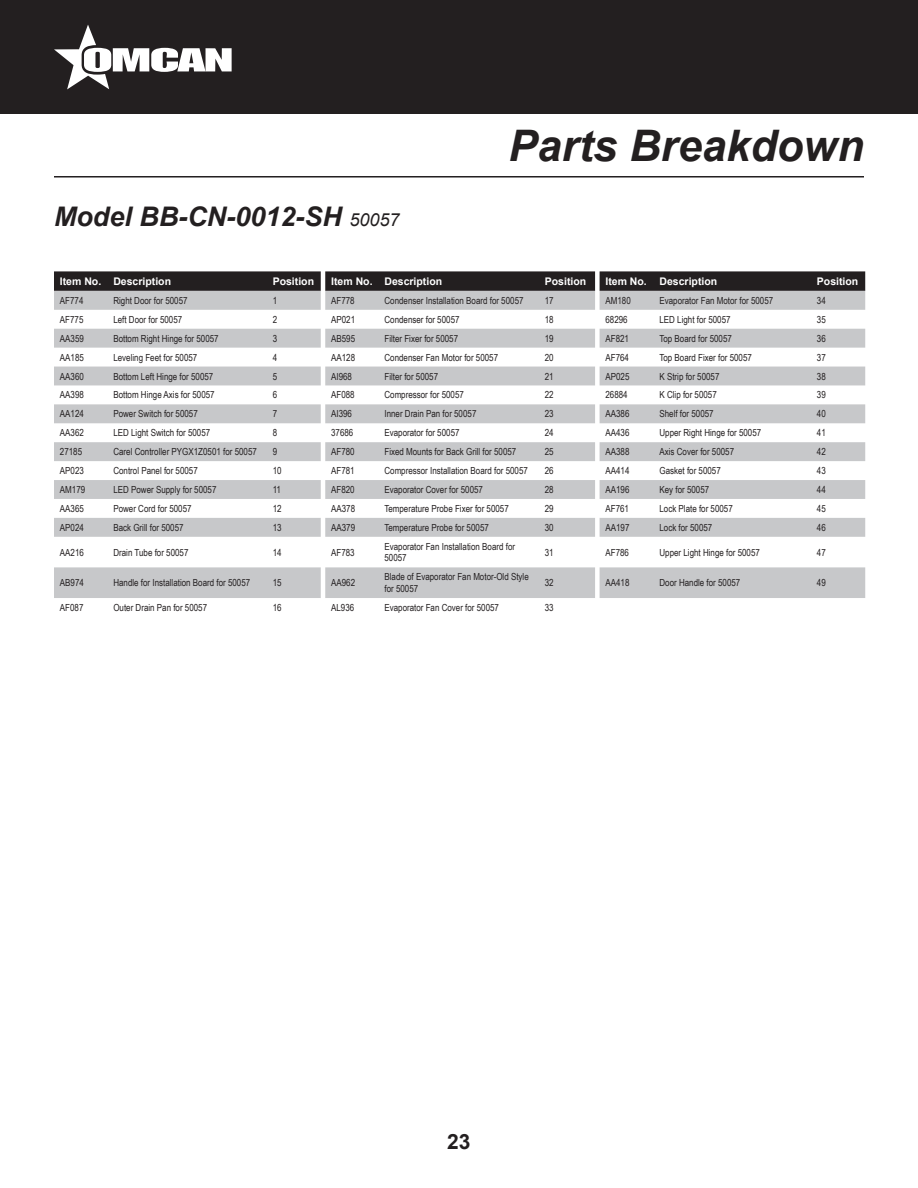
<style>
.page{position:relative;width:918px;height:1188px;background:#fff}
.page>*{position:absolute;margin:0;border:0;box-sizing:border-box;transform-origin:0 0}
.t1{font:italic 700 43.5px "Arial";color:#231f20}
.t2{font:italic 700 27px "Arial";color:#231f20}
.t3{font:700 21px "Arial";color:#231f20}
.t4{font:700 10.5px "Arial";color:#fff}
.t5{font:9.75px/11.7px "Arial Narrow";color:#231f20}
.s1{font-weight:400;font-size:18px}
</style>
<div class="page">
<div style="left:0;top:0;width:918px;height:114px;background:#231f20"></div>
<svg style="left:54px;top:25px;width:178px;height:64px"></svg>
<hr style="left:54px;top:176px;width:810px;height:2px;background:#231f20">
<svg style="left:54px;top:271px;width:811px;height:20px;background:#2c2829"></svg>
<svg style="left:54px;top:291px;width:811px;height:307px;fill:#c9cacc"></svg>
<p class="t2" style="left:54px;top:199px;width:347px">Model BB-CN-0012-SH <span class="s1">50057</span></p>
<p class="t1" style="left:509px;top:116px;width:357px">Parts Breakdown</p>
<p class="t4" style="left:60px;top:274px;width:43px">Item No.</p>
<p class="t4" style="left:113px;top:274px;width:59px">Description</p>
<p class="t4" style="left:273px;top:274px;width:43px">Position</p>
<p class="t4" style="left:331px;top:274px;width:43px">Item No.</p>
<p class="t4" style="left:384px;top:274px;width:59px">Description</p>
<p class="t4" style="left:545px;top:274px;width:43px">Position</p>
<p class="t4" style="left:605px;top:274px;width:43px">Item No.</p>
<p class="t4" style="left:660px;top:274px;width:59px">Description</p>
<p class="t4" style="left:817px;top:274px;width:43px">Position</p>
<p class="t5" style="left:60px;top:294px;width:25px">AF774</p>
<p class="t5" style="left:113px;top:294px;width:76px">Right Door for 50057</p>
<p class="t5" style="left:273px;top:294px;width:6px">1</p>
<p class="t5" style="left:331px;top:294px;width:25px">AF778</p>
<p class="t5" style="left:384px;top:294px;width:141px">Condenser Installation Board for 50057</p>
<p class="t5" style="left:545px;top:294px;width:10px">17</p>
<p class="t5" style="left:605px;top:294px;width:27px">AM180</p>
<p class="t5" style="left:660px;top:294px;width:115px">Evaporator Fan Motor for 50057</p>
<p class="t5" style="left:817px;top:294px;width:10px">34</p>
<p class="t5" style="left:60px;top:313px;width:25px">AF775</p>
<p class="t5" style="left:113px;top:313px;width:70px">Left Door for 50057</p>
<p class="t5" style="left:273px;top:313px;width:6px">2</p>
<p class="t5" style="left:331px;top:313px;width:26px">AP021</p>
<p class="t5" style="left:384px;top:313px;width:77px">Condenser for 50057</p>
<p class="t5" style="left:545px;top:313px;width:10px">18</p>
<p class="t5" style="left:605px;top:313px;width:24px">68296</p>
<p class="t5" style="left:660px;top:313px;width:73px">LED Light for 50057</p>
<p class="t5" style="left:817px;top:313px;width:10px">35</p>
<p class="t5" style="left:60px;top:332px;width:26px">AA359</p>
<p class="t5" style="left:113px;top:332px;width:107px">Bottom Right Hinge for 50057</p>
<p class="t5" style="left:273px;top:332px;width:6px">3</p>
<p class="t5" style="left:331px;top:332px;width:26px">AB595</p>
<p class="t5" style="left:384px;top:332px;width:75px">Filter Fixer for 50057</p>
<p class="t5" style="left:545px;top:332px;width:10px">19</p>
<p class="t5" style="left:605px;top:332px;width:25px">AF821</p>
<p class="t5" style="left:660px;top:332px;width:74px">Top Board for 50057</p>
<p class="t5" style="left:817px;top:332px;width:10px">36</p>
<p class="t5" style="left:60px;top:351px;width:26px">AA185</p>
<p class="t5" style="left:113px;top:351px;width:86px">Leveling Feet for 50057</p>
<p class="t5" style="left:273px;top:351px;width:6px">4</p>
<p class="t5" style="left:331px;top:351px;width:26px">AA128</p>
<p class="t5" style="left:384px;top:351px;width:115px">Condenser Fan Motor for 50057</p>
<p class="t5" style="left:545px;top:351px;width:10px">20</p>
<p class="t5" style="left:605px;top:351px;width:25px">AF764</p>
<p class="t5" style="left:660px;top:351px;width:94px">Top Board Fixer for 50057</p>
<p class="t5" style="left:817px;top:351px;width:10px">37</p>
<p class="t5" style="left:60px;top:370px;width:26px">AA360</p>
<p class="t5" style="left:113px;top:370px;width:102px">Bottom Left Hinge for 50057</p>
<p class="t5" style="left:273px;top:370px;width:6px">5</p>
<p class="t5" style="left:331px;top:370px;width:22px">AI968</p>
<p class="t5" style="left:384px;top:370px;width:55px">Filter for 50057</p>
<p class="t5" style="left:545px;top:370px;width:10px">21</p>
<p class="t5" style="left:605px;top:370px;width:26px">AP025</p>
<p class="t5" style="left:660px;top:370px;width:62px">K Strip for 50057</p>
<p class="t5" style="left:817px;top:370px;width:10px">38</p>
<p class="t5" style="left:60px;top:389px;width:26px">AA398</p>
<p class="t5" style="left:113px;top:389px;width:103px">Bottom Hinge Axis for 50057</p>
<p class="t5" style="left:273px;top:389px;width:6px">6</p>
<p class="t5" style="left:331px;top:389px;width:25px">AF088</p>
<p class="t5" style="left:384px;top:389px;width:81px">Compressor for 50057</p>
<p class="t5" style="left:545px;top:389px;width:10px">22</p>
<p class="t5" style="left:605px;top:389px;width:24px">26884</p>
<p class="t5" style="left:660px;top:389px;width:59px">K Clip for 50057</p>
<p class="t5" style="left:817px;top:389px;width:10px">39</p>
<p class="t5" style="left:60px;top:408px;width:26px">AA124</p>
<p class="t5" style="left:113px;top:408px;width:86px">Power Switch for 50057</p>
<p class="t5" style="left:273px;top:408px;width:6px">7</p>
<p class="t5" style="left:331px;top:408px;width:22px">AI396</p>
<p class="t5" style="left:384px;top:408px;width:94px">Inner Drain Pan for 50057</p>
<p class="t5" style="left:545px;top:408px;width:10px">23</p>
<p class="t5" style="left:605px;top:408px;width:26px">AA386</p>
<p class="t5" style="left:660px;top:408px;width:56px">Shelf for 50057</p>
<p class="t5" style="left:817px;top:408px;width:10px">40</p>
<p class="t5" style="left:60px;top:427px;width:26px">AA362</p>
<p class="t5" style="left:113px;top:427px;width:98px">LED Light Switch for 50057</p>
<p class="t5" style="left:273px;top:427px;width:6px">8</p>
<p class="t5" style="left:331px;top:427px;width:24px">37686</p>
<p class="t5" style="left:384px;top:427px;width:77px">Evaporator for 50057</p>
<p class="t5" style="left:545px;top:427px;width:10px">24</p>
<p class="t5" style="left:605px;top:427px;width:26px">AA436</p>
<p class="t5" style="left:660px;top:427px;width:103px">Upper Right Hinge for 50057</p>
<p class="t5" style="left:817px;top:427px;width:10px">41</p>
<p class="t5" style="left:60px;top:446px;width:24px">27185</p>
<p class="t5" style="left:113px;top:446px;width:145px">Carel Controller PYGX1Z0501 for 50057</p>
<p class="t5" style="left:273px;top:446px;width:6px">9</p>
<p class="t5" style="left:331px;top:446px;width:25px">AF780</p>
<p class="t5" style="left:384px;top:446px;width:133px">Fixed Mounts for Back Grill for 50057</p>
<p class="t5" style="left:545px;top:446px;width:10px">25</p>
<p class="t5" style="left:605px;top:446px;width:26px">AA388</p>
<p class="t5" style="left:660px;top:446px;width:76px">Axis Cover for 50057</p>
<p class="t5" style="left:817px;top:446px;width:10px">42</p>
<p class="t5" style="left:60px;top:464px;width:26px">AP023</p>
<p class="t5" style="left:113px;top:464px;width:86px">Control Panel for 50057</p>
<p class="t5" style="left:273px;top:464px;width:10px">10</p>
<p class="t5" style="left:331px;top:464px;width:25px">AF781</p>
<p class="t5" style="left:384px;top:464px;width:145px">Compressor Installation Board for 50057</p>
<p class="t5" style="left:545px;top:464px;width:10px">26</p>
<p class="t5" style="left:605px;top:464px;width:26px">AA414</p>
<p class="t5" style="left:660px;top:464px;width:63px">Gasket for 50057</p>
<p class="t5" style="left:817px;top:464px;width:10px">43</p>
<p class="t5" style="left:60px;top:483px;width:27px">AM179</p>
<p class="t5" style="left:113px;top:483px;width:105px">LED Power Supply for 50057</p>
<p class="t5" style="left:273px;top:483px;width:10px">11</p>
<p class="t5" style="left:331px;top:483px;width:25px">AF820</p>
<p class="t5" style="left:384px;top:483px;width:100px">Evaporator Cover for 50057</p>
<p class="t5" style="left:545px;top:483px;width:10px">28</p>
<p class="t5" style="left:605px;top:483px;width:26px">AA196</p>
<p class="t5" style="left:660px;top:483px;width:51px">Key for 50057</p>
<p class="t5" style="left:817px;top:483px;width:10px">44</p>
<p class="t5" style="left:60px;top:502px;width:26px">AA365</p>
<p class="t5" style="left:113px;top:502px;width:80px">Power Cord for 50057</p>
<p class="t5" style="left:273px;top:502px;width:10px">12</p>
<p class="t5" style="left:331px;top:502px;width:26px">AA378</p>
<p class="t5" style="left:384px;top:502px;width:126px">Temperature Probe Fixer for 50057</p>
<p class="t5" style="left:545px;top:502px;width:10px">29</p>
<p class="t5" style="left:605px;top:502px;width:25px">AF761</p>
<p class="t5" style="left:660px;top:502px;width:75px">Lock Plate for 50057</p>
<p class="t5" style="left:817px;top:502px;width:10px">45</p>
<p class="t5" style="left:60px;top:521px;width:26px">AP024</p>
<p class="t5" style="left:113px;top:521px;width:72px">Back Grill for 50057</p>
<p class="t5" style="left:273px;top:521px;width:10px">13</p>
<p class="t5" style="left:331px;top:521px;width:26px">AA379</p>
<p class="t5" style="left:384px;top:521px;width:106px">Temperature Probe for 50057</p>
<p class="t5" style="left:545px;top:521px;width:10px">30</p>
<p class="t5" style="left:605px;top:521px;width:26px">AA197</p>
<p class="t5" style="left:660px;top:521px;width:54px">Lock for 50057</p>
<p class="t5" style="left:817px;top:521px;width:10px">46</p>
<p class="t5" style="left:60px;top:546px;width:26px">AA216</p>
<p class="t5" style="left:113px;top:546px;width:77px">Drain Tube for 50057</p>
<p class="t5" style="left:273px;top:546px;width:10px">14</p>
<p class="t5" style="left:331px;top:546px;width:25px">AF783</p>
<p class="t5" style="left:384px;top:540px;width:132px">Evaporator Fan Installation Board for<br>50057</p>
<p class="t5" style="left:545px;top:546px;width:10px">31</p>
<p class="t5" style="left:605px;top:546px;width:25px">AF786</p>
<p class="t5" style="left:660px;top:546px;width:102px">Upper Light Hinge for 50057</p>
<p class="t5" style="left:817px;top:546px;width:10px">47</p>
<p class="t5" style="left:60px;top:577px;width:26px">AB974</p>
<p class="t5" style="left:113px;top:577px;width:138px">Handle for Installation Board for 50057</p>
<p class="t5" style="left:273px;top:577px;width:10px">15</p>
<p class="t5" style="left:331px;top:577px;width:26px">AA962</p>
<p class="t5" style="left:384px;top:571px;width:146px">Blade of Evaporator Fan Motor-Old Style for 50057</p>
<p class="t5" style="left:545px;top:577px;width:10px">32</p>
<p class="t5" style="left:605px;top:577px;width:26px">AA418</p>
<p class="t5" style="left:660px;top:577px;width:82px">Door Handle for 50057</p>
<p class="t5" style="left:817px;top:577px;width:10px">49</p>
<p class="t5" style="left:60px;top:601px;width:25px">AF087</p>
<p class="t5" style="left:113px;top:601px;width:95px">Outer Drain Pan for 50057</p>
<p class="t5" style="left:273px;top:601px;width:10px">16</p>
<p class="t5" style="left:331px;top:601px;width:25px">AL936</p>
<p class="t5" style="left:384px;top:601px;width:116px">Evaporator Fan Cover for 50057</p>
<p class="t5" style="left:545px;top:601px;width:10px">33</p>
<h3 class="t3" style="left:447px;top:1128px;width:25px">23</h3>
</div>
